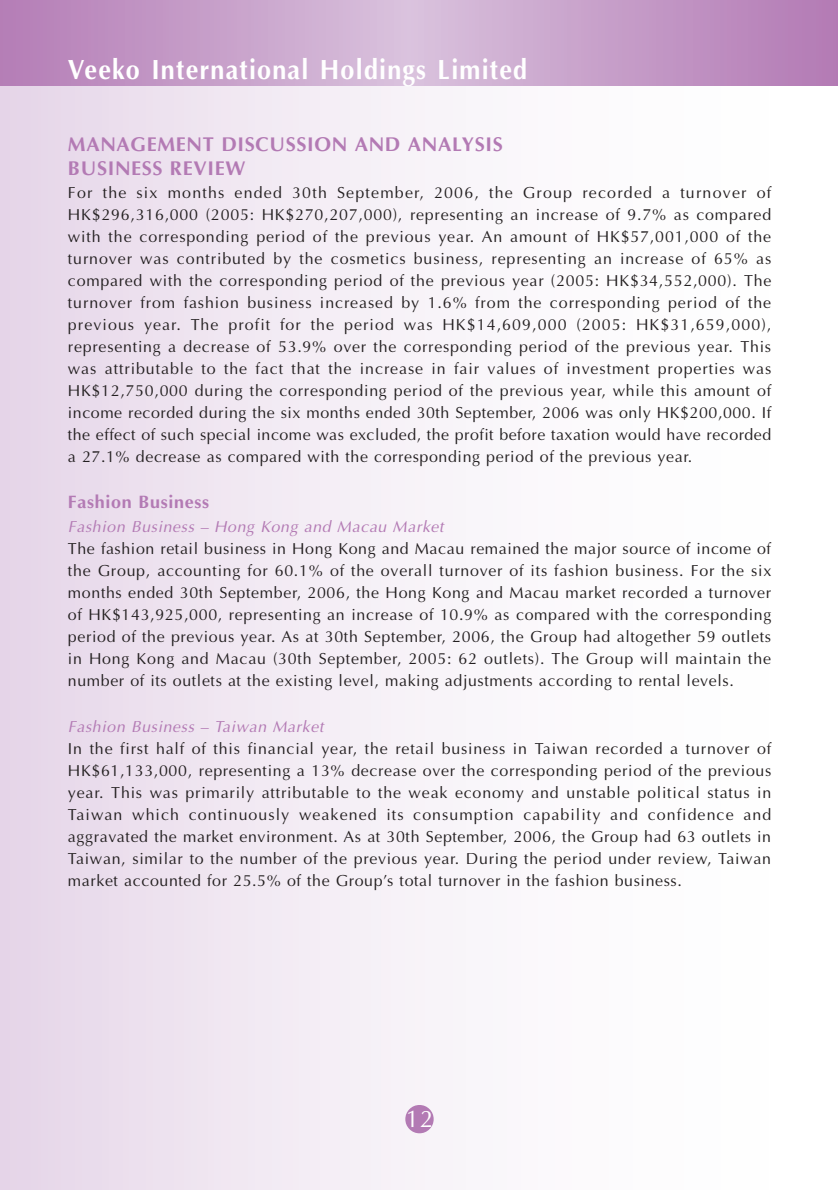
<style>
.page{position:relative;width:838px;height:1190px;background:#fff}
.page>*{position:absolute;margin:0;border:0;box-sizing:border-box;transform-origin:0 0}
.t1{font:700 28px "Optima";letter-spacing:.045em;color:#fff;scale:.9 1}
.t2{font:24px "Optima";color:#fff}
.t3{font:700 20px/24px "Optima";letter-spacing:.035em;color:#b37ab4}
.t4{font:700 18px "Optima";letter-spacing:.035em;color:#b37ab4}
.t5{font:16px/22px "Optima";letter-spacing:.04em;color:#231f20;text-align:justify}
.t6{font:italic 16px "Optima";color:#b37ab4}
</style>
<div class="page">
<div style="left:0;top:0;width:838px;height:1190px;background:linear-gradient(to right,#e8daeb,#fff)"></div>
<svg style="left:0;top:0;width:838px;height:85px;background:#c69dc8"></svg>
<svg style="left:405px;top:1105px;width:29px;height:28px"></svg>
<h1 class="t1" style="left:68px;top:58px;width:512px">Veeko International Holdings Limited</h1>
<p class="t3" style="left:68px;top:135px;width:436px">MANAGEMENT DISCUSSION AND ANALYSIS<br>BUSINESS REVIEW</p>
<p class="t5" style="left:68px;top:183px;width:705px">For the six months ended 30th September, 2006, the Group recorded a turnover of HK$296,316,000 (2005: HK$270,207,000), representing an increase of 9.7% as compared with the corresponding period of the previous year. An amount of HK$57,001,000 of the turnover was contributed by the cosmetics business, representing an increase of 65% as compared with the corresponding period of the previous year (2005: HK$34,552,000). The turnover from fashion business increased by 1.6% from the corresponding period of the previous year. The profit for the period was HK$14,609,000 (2005: HK$31,659,000), representing a decrease of 53.9% over the corresponding period of the previous year. This was attributable to the fact that the increase in fair values of investment properties was HK$12,750,000 during the corresponding period of the previous year, while this amount of income recorded during the six months ended 30th September, 2006 was only HK$200,000. If the effect of such special income was excluded, the profit before taxation would have recorded a 27.1% decrease as compared with the corresponding period of the previous year.</p>
<p class="t4" style="left:68px;top:494px;width:143px">Fashion Business</p>
<p class="t6" style="left:68px;top:520px;width:380px">Fashion Business – Hong Kong and Macau Market</p>
<p class="t5" style="left:68px;top:539px;width:705px">The fashion retail business in Hong Kong and Macau remained the major source of income of the Group, accounting for 60.1% of the overall turnover of its fashion business. For the six months ended 30th September, 2006, the Hong Kong and Macau market recorded a turnover of HK$143,925,000, representing an increase of 10.9% as compared with the corresponding period of the previous year. As at 30th September, 2006, the Group had altogether 59 outlets in Hong Kong and Macau (30th September, 2005: 62 outlets). The Group will maintain the number of its outlets at the existing level, making adjustments according to rental levels.</p>
<p class="t6" style="left:68px;top:720px;width:260px">Fashion Business – Taiwan Market</p>
<p class="t5" style="left:68px;top:739px;width:705px">In the first half of this financial year, the retail business in Taiwan recorded a turnover of HK$61,133,000, representing a 13% decrease over the corresponding period of the previous year. This was primarily attributable to the weak economy and unstable political status in Taiwan which continuously weakened its consumption capability and confidence and aggravated the market environment. As at 30th September, 2006, the Group had 63 outlets in Taiwan, similar to the number of the previous year. During the period under review, Taiwan market accounted for 25.5% of the Group’s total turnover in the fashion business.</p>
<h2 class="t2" style="left:406px;top:1109px;width:29px">12</h2>
</div>
